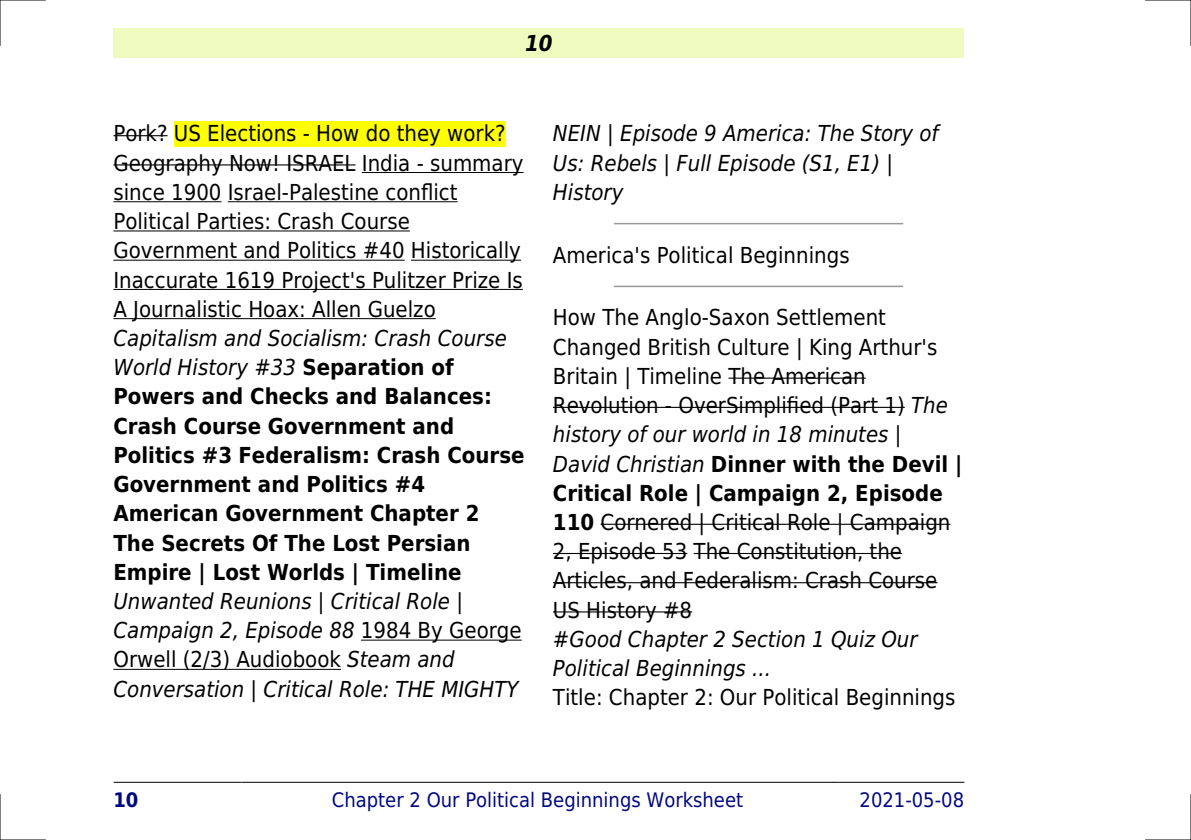
<style>
.page{position:relative;width:1191px;height:840px;background:#fff}
.page>*{position:absolute;margin:0;border:0;box-sizing:border-box;transform-origin:0 0}
.t1{font:22px/29.2px "DejaVu Sans Condensed";color:#000}
.t2{font:700 22px/29.2px "DejaVu Sans Condensed";color:#000}
.t3{font:italic 22px/29.2px "DejaVu Sans Condensed";color:#000}
.t4{font:italic 700 22px "DejaVu Sans Condensed";color:#000}
.t5{font:20px "DejaVu Sans Condensed";color:#000880}
.t6{font:700 20px "DejaVu Sans Condensed";color:#000880}
.s1{font-weight:400;font-style:italic}
.s2{font-style:normal}
.s3{font-style:italic}
.s4{font-weight:700}
</style>
<div class="page">
<div style="left:113px;top:28px;width:851px;height:30px;background:#effbbe"></div>
<hr style="left:114px;top:781px;width:127px;height:1px;background:#000">
<hr style="left:242px;top:781px;width:591px;height:1px;background:#000">
<hr style="left:833px;top:781px;width:131px;height:1px;background:#000">
<hr style="left:113px;top:135px;width:55px;height:1px;background:#000">
<div style="left:174px;top:121px;width:332px;height:25px;background:#ff0"></div>
<hr style="left:113px;top:164px;width:242px;height:1px;background:#000">
<hr style="left:362px;top:172px;width:161px;height:1px;background:#000">
<hr style="left:113px;top:201px;width:108px;height:1px;background:#000">
<hr style="left:228px;top:201px;width:229px;height:1px;background:#000">
<hr style="left:113px;top:230px;width:297px;height:1px;background:#000">
<hr style="left:113px;top:259px;width:292px;height:1px;background:#000">
<hr style="left:411px;top:259px;width:110px;height:1px;background:#000">
<hr style="left:113px;top:289px;width:410px;height:1px;background:#000">
<hr style="left:113px;top:318px;width:323px;height:1px;background:#000">
<hr style="left:361px;top:639px;width:161px;height:1px;background:#000">
<hr style="left:113px;top:668px;width:228px;height:1px;background:#000">
<hr style="left:614px;top:223px;width:288px;height:1px;background:#999">
<hr style="left:614px;top:285px;width:288px;height:2px;background:#999">
<hr style="left:728px;top:377px;width:137px;height:1px;background:#000">
<hr style="left:553px;top:406px;width:351px;height:1px;background:#000">
<hr style="left:600px;top:523px;width:350px;height:1px;background:#000">
<hr style="left:553px;top:552px;width:134px;height:1px;background:#000">
<hr style="left:693px;top:552px;width:209px;height:1px;background:#000">
<hr style="left:553px;top:582px;width:384px;height:1px;background:#000">
<hr style="left:553px;top:611px;width:139px;height:1px;background:#000">
<hr style="left:0;top:0;width:45px;height:1px;background:#000">
<hr style="left:1145px;top:0;width:46px;height:1px;background:#000">
<hr style="left:0;top:839px;width:45px;height:1px;background:#000">
<hr style="left:1145px;top:839px;width:46px;height:1px;background:#000">
<hr style="left:0;top:0;width:1px;height:45px;background:#000">
<hr style="left:0;top:794px;width:1px;height:45px;background:#000">
<hr style="left:1190px;top:0;width:1px;height:45px;background:#000">
<hr style="left:1190px;top:794px;width:1px;height:45px;background:#000">
<p class="t4" style="left:525px;top:30px;width:29px">10</p>
<p class="t1" style="left:113px;top:119px;width:411px">Pork? US Elections - How do they work?<br>Geography Now! ISRAEL India - summary since 1900 Israel-Palestine conflict Political Parties: Crash Course Government and Politics #40 Historically Inaccurate 1619 Project's Pulitzer Prize Is A Journalistic Hoax: Allen Guelzo</p>
<p class="t2" style="left:113px;top:323px;width:413px"><span class="s1">Capitalism and Socialism: Crash Course<br>World History #33</span> Separation of<br>Powers and Checks and Balances:<br>Crash Course Government and<br>Politics #3 Federalism: Crash Course<br>Government and Politics #4<br>American Government Chapter 2<br>The Secrets Of The Lost Persian<br>Empire | Lost Worlds | Timeline</p>
<p class="t3" style="left:113px;top:586px;width:410px">Unwanted Reunions | Critical Role | Campaign 2, Episode 88 <span class="s2">1984 By George Orwell (2/3) Audiobook</span> Steam and Conversation | Critical Role: THE MIGHTY</p>
<p class="t3" style="left:553px;top:119px;width:387px">NEIN | Episode 9 America: The Story of<br>Us: Rebels | Full Episode (S1, E1) |<br>History</p>
<p class="t1" style="left:553px;top:240px;width:298px">America's Political Beginnings</p>
<p class="t1" style="left:553px;top:303px;width:411px">How The Anglo-Saxon Settlement Changed British Culture | King Arthur's Britain | Timeline The American Revolution - OverSimplified (Part 1) <span class="s3">The history of our world in 18 minutes | David Christian</span> <span class="s4">Dinner with the Devil | Critical Role | Campaign 2, Episode 110</span> Cornered | Critical Role | Campaign 2, Episode 53 The Constitution, the Articles, and Federalism: Crash Course US History #8</p>
<p class="t3" style="left:553px;top:624px;width:366px">#Good Chapter 2 Section 1 Quiz Our<br>Political Beginnings ...</p>
<p class="t1" style="left:553px;top:682px;width:404px">Title: Chapter 2: Our Political Beginnings</p>
<p class="t6" style="left:113px;top:787px;width:27px">10</p>
<p class="t5" style="left:332px;top:787px;width:413px">Chapter 2 Our Political Beginnings Worksheet</p>
<p class="t5" style="left:859px;top:787px;width:106px">2021-05-08</p>
</div>
